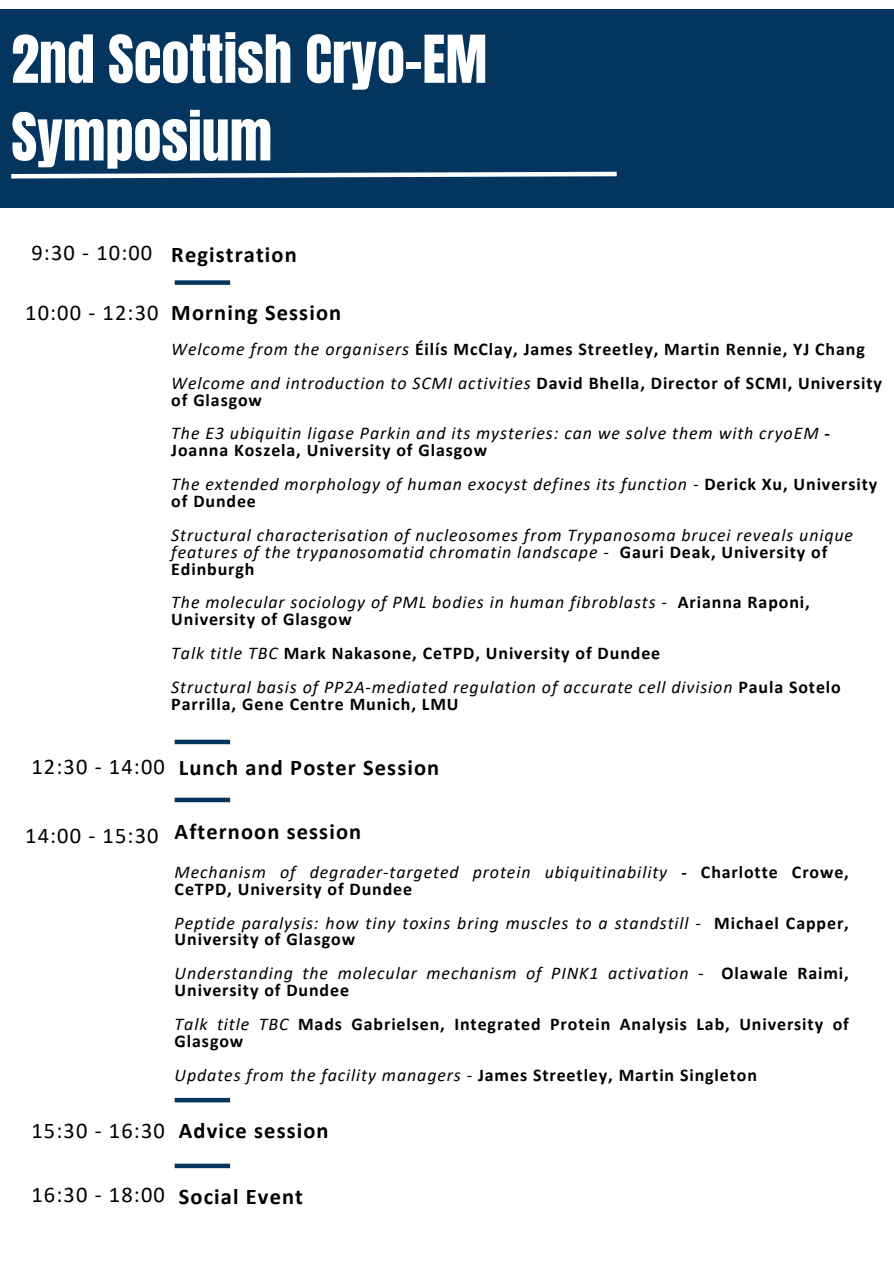
<style>
.page{position:relative;width:894px;height:1264px;background:#fff}
.page>*{position:absolute;margin:0;border:0;box-sizing:border-box;transform-origin:0 0}
.t1{font:56.1px/77.7px "Anton";color:#fff}
.t2{font:700 22.35px "Calibri";letter-spacing:.05em;color:#000}
.t3{font:22.35px "Calibri";letter-spacing:.05em;color:#000}
.t4{font:italic 17.85px/16.8px "Calibri";letter-spacing:.05em;color:#000}
.t5{font:700 17.85px/33.8px "Calibri";letter-spacing:.05em;color:#000}
.s1{font-weight:400;font-style:italic}
.s2{font-weight:700;font-style:normal}
.s3{font-weight:700}
</style>
<div class="page">
<div style="left:0;top:9px;width:893px;height:199px;background:#03355f"></div>
<svg style="left:11px;top:171px;width:606px;height:8px"></svg>
<div style="left:175px;top:280px;width:55px;height:5px;background:#03355f"></div>
<div style="left:175px;top:739px;width:55px;height:5px;background:#03355f"></div>
<div style="left:175px;top:797px;width:55px;height:5px;background:#03355f"></div>
<div style="left:175px;top:1097px;width:55px;height:5px;background:#03355f"></div>
<div style="left:175px;top:1163px;width:55px;height:5px;background:#03355f"></div>
<h1 class="t1" style="left:11px;top:21px;width:477px">2nd Scottish Cryo-EM<br>Symposium</h1>
<h2 class="t3" style="left:31px;top:243px;width:122px">9:30 - 10:00</h2>
<p class="t3" style="left:25px;top:304px;width:135px">10:00 - 12:30</p>
<p class="t2" style="left:171px;top:245px;width:127px">Registration</p>
<p class="t2" style="left:171px;top:303px;width:171px">Morning Session</p>
<p class="t5" style="left:171px;top:334px;width:695px"><span class="s1">Welcome from the organisers</span> Éilís McClay, James Streetley, Martin Rennie, YJ Chang</p>
<p class="t5" style="left:171px;top:376px;width:712px;line-height:16.8px"><span class="s1">Welcome and introduction to SCMI activities</span> David Bhella, Director of SCMI, University of Glasgow</p>
<h3 class="t4" style="left:171px;top:426px;width:660px">The E3 ubiquitin ligase Parkin and its mysteries: can we solve them with cryoEM <span class="s2">-<br>Joanna Koszela, University of Glasgow</span></h3>
<h3 class="t4" style="left:171px;top:477px;width:707px">The extended morphology of human exocyst defines its function - <span class="s2">Derick Xu, University of Dundee</span></h3>
<h2 class="t4" style="left:171px;top:528px;width:683px">Structural characterisation of nucleosomes from Trypanosoma brucei reveals unique features of the trypanosomatid chromatin landscape - <span class="s2">Gauri Deak, University of</span></h2>
<h3 class="t4" style="left:171px;top:553px;width:639px;line-height:33.8px"><span class="s2">Edinburgh<br></span>The molecular sociology of PML bodies in human fibroblasts - <span class="s2">Arianna Raponi,</span></h3>
<h2 class="t4" style="left:171px;top:604px;width:671px;line-height:33.8px"><span class="s2">University of Glasgow<br></span>Talk title TBC <span class="s2">Mark Nakasone, CeTPD, University of Dundee<br></span>Structural basis of PP2A-mediated regulation of accurate cell division <span class="s2">Paula Sotelo</span></h2>
<p class="t5" style="left:171px;top:688px;width:289px">Parrilla, Gene Centre Munich, LMU</p>
<h3 class="t3" style="left:31px;top:757px;width:135px">12:30 - 14:00</h3>
<h2 class="t2" style="left:179px;top:758px;width:262px">Lunch and Poster Session</h2>
<p class="t3" style="left:25px;top:826px;width:135px">14:00 - 15:30</p>
<p class="t2" style="left:175px;top:821px;width:188px">Afternoon session</p>
<p class="t4" style="left:175px;top:865px;width:675px">Mechanism of degrader-targeted protein ubiquitinability <span class="s3">-</span> <span class="s2">Charlotte Crowe,<br>CeTPD, University of Dundee</span></p>
<p class="t4" style="left:175px;top:915px;width:675px">Peptide paralysis: how tiny toxins bring muscles to a standstill - <span class="s2">Michael Capper,</span></p>
<p class="t4" style="left:175px;top:924px;width:530px;line-height:33.8px"><span class="s2">University of Glasgow<br></span>Understanding the molecular mechanism of PINK1 activation -</p>
<h3 class="t5" style="left:721px;top:957px;width:129px">Olawale Raimi,</h3>
<h3 class="t5" style="left:175px;top:974px;width:675px">University of Dundee<br><span class="s1">Talk title TBC</span> Mads Gabrielsen, Integrated Protein Analysis Lab, University of</h3>
<h2 class="t5" style="left:175px;top:1025px;width:583px">Glasgow<br><span class="s1">Updates from the facility managers -</span> James Streetley, Martin Singleton</h2>
<p class="t3" style="left:31px;top:1121px;width:135px">15:30 - 16:30</p>
<h3 class="t2" style="left:179px;top:1120px;width:151px">Advice session</h3>
<p class="t3" style="left:31px;top:1185px;width:135px">16:30 - 18:00</p>
<p class="t2" style="left:179px;top:1186px;width:126px">Social Event</p>
</div>
